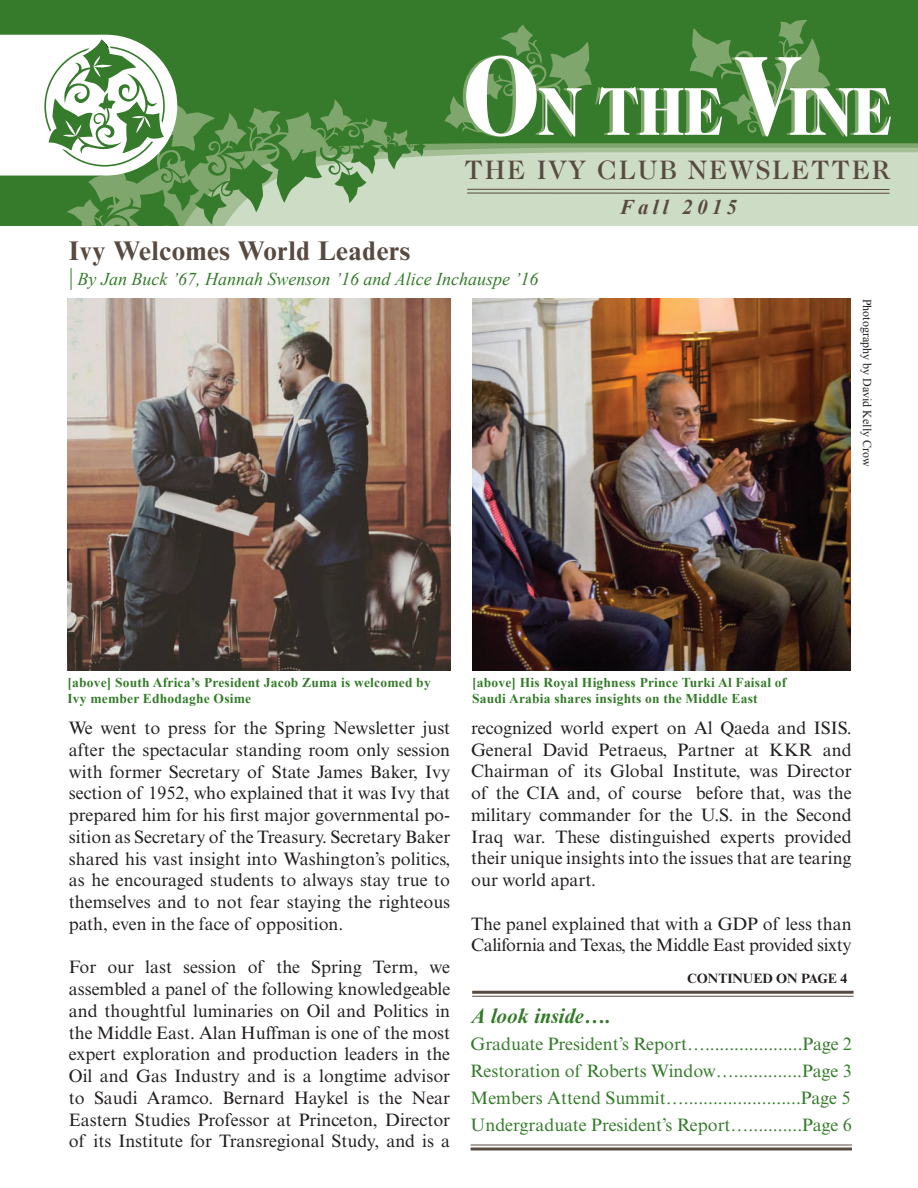
<style>
.page{position:relative;width:918px;height:1188px;background:#fff}
.page>*{position:absolute;margin:0;border:0;box-sizing:border-box;transform-origin:0 0}
.t1{font:700 27px "Times New Roman MT Std";letter-spacing:.02em;color:#594a41}
.t2{font:500 27px "Caslon 224 Std";letter-spacing:.07em;color:#594a41}
.t3{font:italic 700 21px "Times New Roman MT Std";color:#357b2b}
.t4{font:italic 700 21px "Times New Roman";letter-spacing:.2em;color:#594a41}
.t5{font:18px/21.8px "Times New Roman MT Std";color:#231f20;text-align:justify}
.t6{font:18px/27px "Times New Roman MT Std";color:#357b2b;text-align:justify}
.t7{font:18px/21.8px "Times New Roman MT Std";letter-spacing:-.02em;color:#231f20}
.t8{font:italic 18px "Times New Roman";color:#357b2b}
.t9{font:700 13.5px/16.2px "Times New Roman";letter-spacing:.015em;color:#357b2b}
.t10{font:700 13.5px "Times New Roman MT Std";color:#231f20}
.t11{font:12px "Times New Roman";color:#231f20}
.s1{font-style:normal;font-size:24px}
</style>
<div class="page">
<svg style="left:0;top:0;width:918px;height:226px;background:#83ad7a"></svg>
<svg style="left:445px;top:19px;width:446px;height:118px"></svg>
<hr style="left:467px;top:189px;width:423px;height:1px;background:#594a41">
<hr style="left:467px;top:193px;width:423px;height:1px;background:#594a41">
<svg style="left:0;top:35px;width:426px;height:191px"></svg>
<hr style="left:471px;top:1144px;width:381px;height:2px;background:#594a41">
<hr style="left:471px;top:1148px;width:381px;height:2px;background:#594a41">
<hr style="left:472px;top:996px;width:382px;height:1px;background:#594a41">
<hr style="left:472px;top:991px;width:382px;height:3px;background:#594a41">
<img style="left:68px;top:299px;width:382px;height:372px">
<img style="left:472px;top:299px;width:378px;height:372px">
<h1 class="t2" style="left:464px;top:155px;width:427px">THE IVY CLUB NEWSLETTER</h1>
<p class="t4" style="left:620px;top:192px;width:119px">Fall 2015</p>
<h1 class="t1" style="left:69px;top:234px;width:343px">Ivy Welcomes World Leaders</h1>
<p class="t8" style="left:69px;top:267px;width:471px"><span class="s1">|</span> By Jan Buck ’67, Hannah Swenson ’16 and Alice Inchauspe ’16</p>
<p class="t11" style="left:875px;top:299px;width:169px;rotate:90deg">Photography by David Kelly Crow</p>
<p class="t9" style="left:68px;top:674px;width:365px">[above] South Africa’s President Jacob Zuma is welcomed by<br>Ivy member Edhodaghe Osime</p>
<p class="t9" style="left:472px;top:674px;width:316px">[above] His Royal Highness Prince Turki Al Faisal of<br>Saudi Arabia shares insights on the Middle East</p>
<p class="t5" style="left:69px;top:717px;width:383px">We went to press for the Spring Newsletter just after the spectacular standing room only session with former Secretary of State James Baker, Ivy section of 1952, who explained that it was Ivy that prepared him for his first major governmental po&shy;sition as Secretary of the Treasury. Secretary Baker shared his vast insight into Washington’s politics, as he encouraged students to always stay true to themselves and to not fear staying the righteous path, even in the face of opposition.</p>
<p class="t5" style="left:69px;top:957px;width:383px">For our last session of the Spring Term, we assembled a panel of the following knowledgeable and thoughtful luminaries on Oil and Politics in the Middle East. Alan Huffman is one of the most expert exploration and production leaders in the Oil and Gas Industry and is a longtime advisor to Saudi Aramco. Bernard Haykel is the Near Eastern Studies Professor at Princeton, Director of its Institute for Transregional Study, and is a</p>
<p class="t5" style="left:471px;top:717px;width:382px">recognized world expert on Al Qaeda and ISIS.<br>General David Petraeus, Partner at KKR and Chairman of its Global Institute, was Director of the CIA and, of course before that, was the military commander for the U.S. in the Second Iraq war. These distinguished experts provided their unique insights into the issues that are tearing our world apart.</p>
<p class="t7" style="left:471px;top:913px;width:382px">The panel explained that with a GDP of less than<br>California and Texas, the Middle East provided sixty</p>
<p class="t10" style="left:687px;top:970px;width:161px">CONTINUED ON PAGE 4</p>
<p class="t3" style="left:471px;top:1003px;width:142px">A look inside….</p>
<p class="t6" style="left:471px;top:1030px;width:383px">Graduate President’s Report…....................Page 2<br>Restoration of Roberts Window…..............Page 3<br>Members Attend Summit…........................Page 5<br>Undergraduate President’s Report…...........Page 6</p>
</div>
